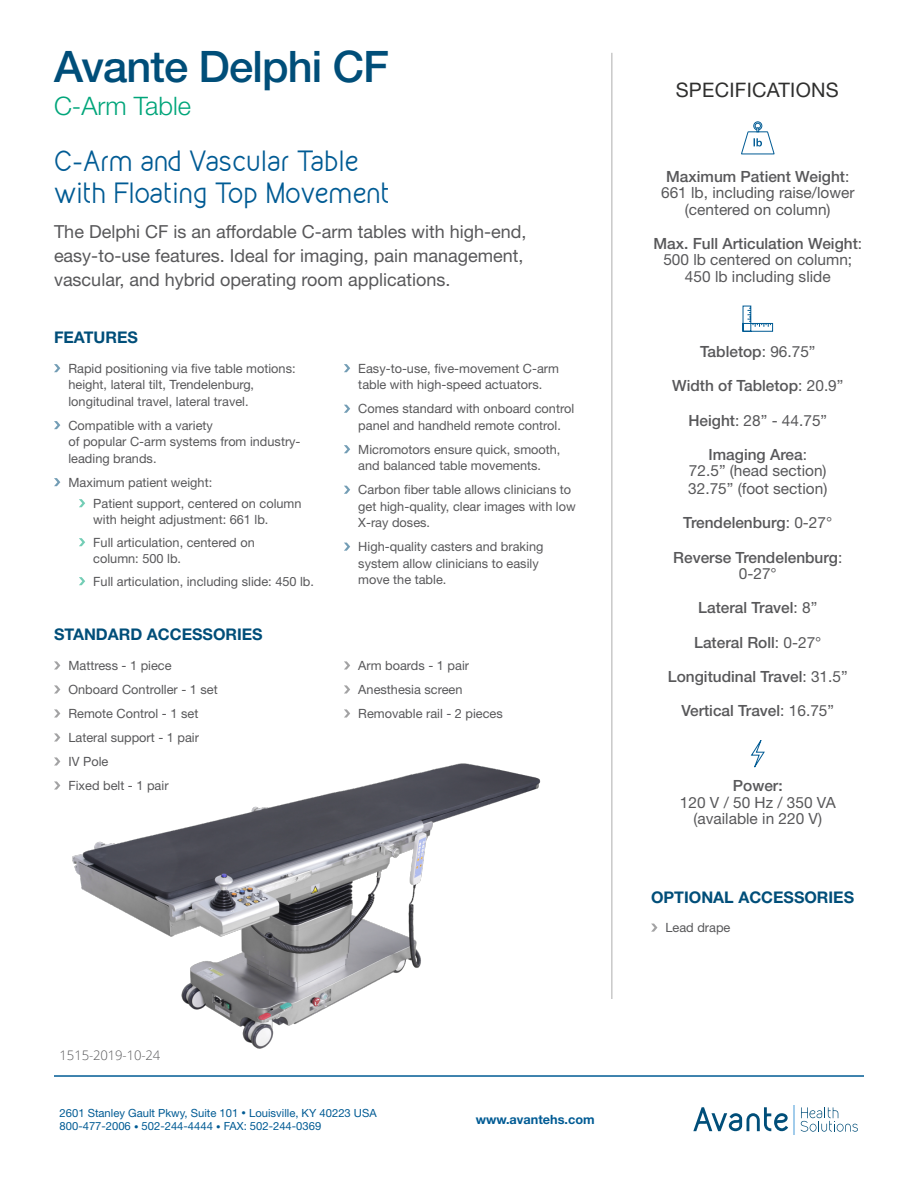
<style>
.page{position:relative;width:918px;height:1188px;background:#fff}
.page>*{position:absolute;margin:0;border:0;box-sizing:border-box;transform-origin:0 0}
.t1{font:500 43.5px "Helvetica Neue LT Std";letter-spacing:-.02em;color:#004e79}
.t2{font:25.5px/32.1px "Kirvante";letter-spacing:-.015em;color:#005b94}
.t3{font:300 25.5px "Helvetica Neue LT Std";color:#00a57a}
.t4{font:19.95px "Helvetica Neue LT Std";letter-spacing:.015em;color:#2f2f2e}
.t5{font:18px/24px "Helvetica Neue LT Std";color:#58585a}
.t6{font:700 16.05px "Helvetica Neue LT Std";color:#004e79}
.t7{font:15.45px/16.5px "Helvetica Neue LT Std";color:#58585a;text-align:center}
.t8{font:500 15.45px/16.5px "Helvetica Neue LT Std";color:#58585a;text-align:center}
.t9{font:300 13.2px "Open Sans";letter-spacing:-.01em;color:#58585a}
.t10{font:12.75px/16.5px "Helvetica Neue LT Std";color:#58585a}
.t11{font:700 12.75px "Helvetica Neue LT Std";color:#005b94}
.t12{font:11.25px/13.5px "Helvetica Neue LT Std";color:#005b94}
.s1{font-size:9px}
.s2{font-weight:500}
.s3{font-weight:400}
</style>
<div class="page">
<hr style="left:54px;top:1075px;width:810px;height:2px;background:#005b94">
<svg style="left:801px;top:1107px;width:57px;height:25px"></svg>
<hr style="left:793px;top:1105px;width:2px;height:29px;background:#98c7e9">
<svg style="left:693px;top:1107px;width:95px;height:24px"></svg>
<hr style="left:612px;top:53px;width:1px;height:946px;background:#58585a">
<img style="left:72px;top:763px;width:469px;height:286px">
<svg style="left:344px;top:364px;width:6px;height:8px"></svg>
<svg style="left:54px;top:364px;width:6px;height:8px"></svg>
<svg style="left:54px;top:478px;width:6px;height:8px"></svg>
<svg style="left:344px;top:405px;width:6px;height:8px"></svg>
<svg style="left:344px;top:445px;width:6px;height:8px"></svg>
<svg style="left:344px;top:486px;width:6px;height:8px"></svg>
<svg style="left:344px;top:543px;width:6px;height:8px"></svg>
<svg style="left:54px;top:421px;width:6px;height:8px"></svg>
<svg style="left:54px;top:661px;width:6px;height:9px"></svg>
<svg style="left:344px;top:661px;width:6px;height:9px"></svg>
<svg style="left:54px;top:685px;width:6px;height:9px"></svg>
<svg style="left:344px;top:685px;width:6px;height:9px"></svg>
<svg style="left:54px;top:709px;width:6px;height:9px"></svg>
<svg style="left:344px;top:709px;width:6px;height:9px"></svg>
<svg style="left:54px;top:733px;width:6px;height:9px"></svg>
<svg style="left:54px;top:757px;width:6px;height:9px"></svg>
<svg style="left:54px;top:781px;width:6px;height:9px"></svg>
<svg style="left:79px;top:499px;width:6px;height:8px"></svg>
<svg style="left:79px;top:538px;width:6px;height:8px"></svg>
<svg style="left:79px;top:577px;width:6px;height:8px"></svg>
<svg style="left:651px;top:924px;width:6px;height:8px"></svg>
<svg style="left:750px;top:740px;width:15px;height:28px"></svg>
<svg style="left:741px;top:121px;width:34px;height:34px"></svg>
<svg style="left:742px;top:305px;width:31px;height:27px"></svg>
<h1 class="t1" style="left:54px;top:41px;width:337px">Avante Delphi CF</h1>
<h2 class="t3" style="left:54px;top:90px;width:138px">C-Arm Table</h2>
<h2 class="t2" style="left:54px;top:144px;width:337px">C-Arm and Vascular Table with Floating Top Movement</h2>
<h3 class="t5" style="left:54px;top:219px;width:474px">The Delphi CF is an affordable C-arm tables with high-end, easy-to-use features. Ideal for imaging, pain management, vascular, and hybrid operating room applications.</h3>
<p class="t6" style="left:54px;top:327px;width:85px">FEATURES</p>
<p class="t10" style="left:68px;top:360px;width:229px">Rapid positioning via five table motions: height, lateral tilt, Trendelenburg, longitudinal travel, lateral travel.</p>
<p class="t10" style="left:68px;top:417px;width:234px">Compatible with a variety<br>of popular C-arm systems from industry&shy;leading brands.</p>
<p class="t10" style="left:93px;top:472px;width:210px;line-height:21px;text-indent:-25px">Maximum patient weight:<br>Patient support, centered on column</p>
<p class="t10" style="left:93px;top:508px;width:177px;line-height:22.5px">with height adjustment: 661 lb.<br>Full articulation, centered on</p>
<p class="t10" style="left:93px;top:547px;width:222px;line-height:22.5px">column: 500 lb.<br>Full articulation, including slide: 450 lb.</p>
<p class="t6" style="left:54px;top:625px;width:210px">STANDARD ACCESSORIES</p>
<p class="t10" style="left:358px;top:360px;width:202px">Easy-to-use, five-movement C-arm table with high-speed actuators.</p>
<p class="t10" style="left:358px;top:400px;width:217px">Comes standard with onboard control panel and handheld remote control.</p>
<p class="t10" style="left:358px;top:441px;width:204px">Micromotors ensure quick, smooth, and balanced table movements.</p>
<p class="t10" style="left:358px;top:481px;width:219px">Carbon fiber table allows clinicians to get high-quality, clear images with low<br>X-ray doses.</p>
<p class="t10" style="left:358px;top:538px;width:187px">High-quality casters and braking system allow clinicians to easily move the table.</p>
<p class="t10" style="left:68px;top:653px;width:151px;line-height:24px">Mattress - 1 piece<br>Onboard Controller - 1 set<br>Remote Control - 1 set<br>Lateral support - 1 pair<br>IV Pole<br>Fixed belt - 1 pair</p>
<p class="t10" style="left:358px;top:653px;width:146px;line-height:24px">Arm boards - 1 pair<br>Anesthesia screen<br>Removable rail - 2 pieces</p>
<p class="t9" style="left:60px;top:1046px;width:102px">1515-2019-10-24</p>
<p class="t12" style="left:60px;top:1106px;width:319px">2601 Stanley Gault Pkwy, Suite 101 <span class="s1">•</span> Louisville, KY 40223 USA<br>800-477-2006 <span class="s1">•</span> 502-244-4444 <span class="s1">•</span> FAX: 502-244-0369</p>
<p class="t11" style="left:476px;top:1112px;width:121px">www.avantehs.com</p>
<h3 class="t4" style="left:676px;top:78px;width:165px">SPECIFICATIONS</h3>
<p class="t7" style="left:661px;top:168px;width:195px"><span class="s2">Maximum Patient Weight</span>:<br>661 lb, including raise/lower (centered on column)</p>
<p class="t7" style="left:653px;top:235px;width:210px"><span class="s2">Max. Full Articulation Weight</span>:<br>500 lb centered on column;<br>450 lb including slide</p>
<p class="t8" style="left:700px;top:343px;width:117px">Tabletop<span class="s3">: 96.75”</span></p>
<p class="t8" style="left:672px;top:377px;width:173px">Width of Tabletop<span class="s3">: 20.9”</span></p>
<p class="t7" style="left:688px;top:412px;width:140px"><span class="s2">Height</span>: 28” - 44.75”</p>
<p class="t7" style="left:689px;top:446px;width:139px"><span class="s2">Imaging Area</span>:<br>72.5” (head section)</p>
<p class="t7" style="left:688px;top:480px;width:141px">32.75” (foot section)</p>
<p class="t8" style="left:683px;top:515px;width:151px">Trendelenburg<span class="s3">: 0-27°</span></p>
<p class="t8" style="left:673px;top:549px;width:171px">Reverse Trendelenburg<span class="s3">:<br>0-27°</span></p>
<p class="t8" style="left:698px;top:599px;width:121px">Lateral Travel<span class="s3">: 8”</span></p>
<p class="t8" style="left:694px;top:634px;width:129px">Lateral Roll<span class="s3">: 0-27°</span></p>
<p class="t8" style="left:668px;top:668px;width:181px">Longitudinal Travel<span class="s3">: 31.5”</span></p>
<p class="t8" style="left:682px;top:702px;width:154px">Vertical Travel<span class="s3">: 16.75”</span></p>
<p class="t8" style="left:733px;top:777px;width:51px">Power:</p>
<p class="t7" style="left:680px;top:794px;width:157px">120 V / 50 Hz / 350 VA (available in 220 V)</p>
<p class="t6" style="left:651px;top:887px;width:205px">OPTIONAL ACCESSORIES</p>
<p class="t10" style="left:666px;top:919px;width:66px">Lead drape</p>
</div>
